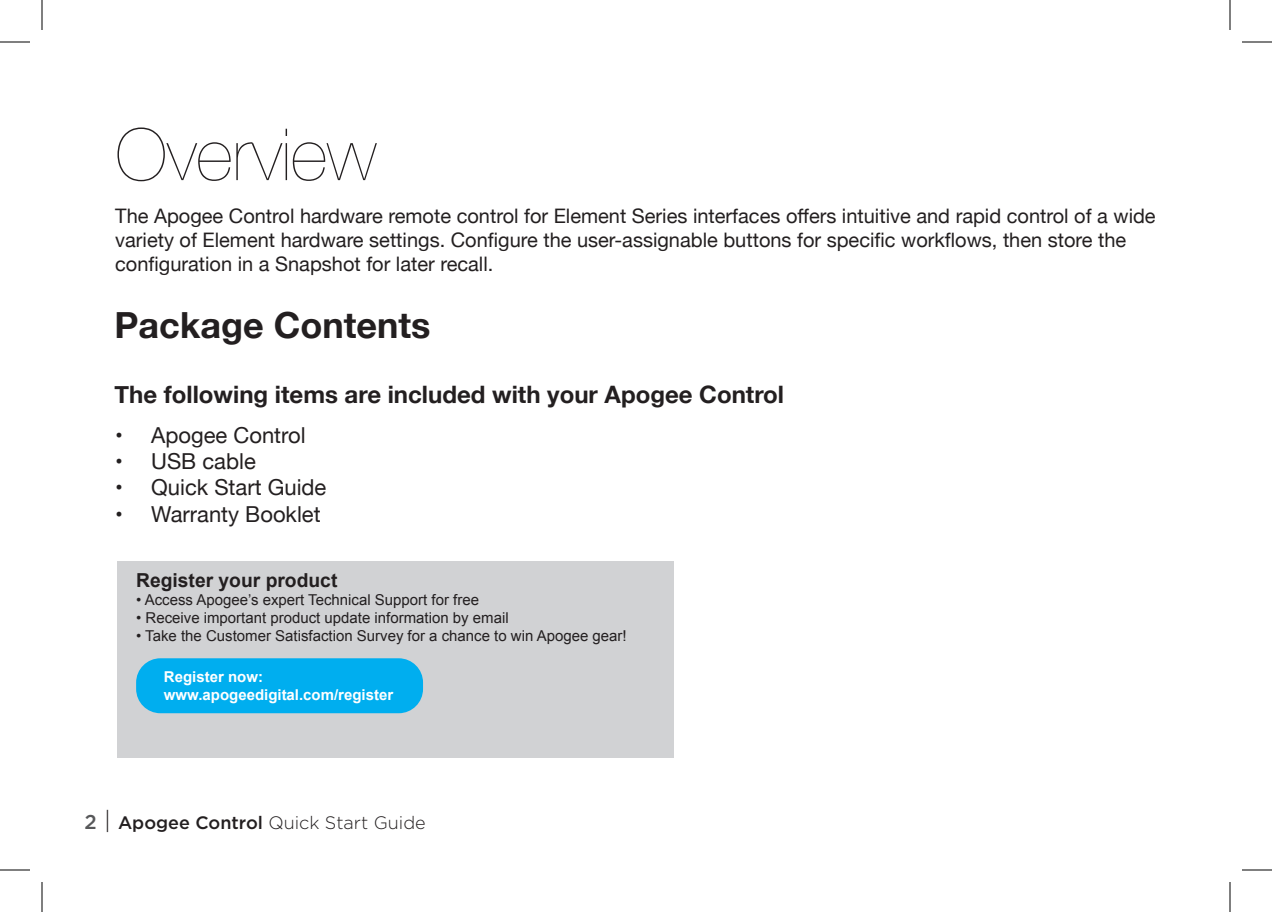
<style>
.page{position:relative;width:1272px;height:912px;background:#fff}
.page>*{position:absolute;margin:0;border:0;box-sizing:border-box;transform-origin:0 0}
.t1{font:200 72px "Helvetica Neue";color:#231f20}
.t2{font:700 36px "Helvetica Neue";color:#231f20}
.t3{font:700 24px "Helvetica Neue";color:#231f20}
.t4{font:22px "Helvetica Neue";color:#231f20}
.t5{font:20px/24px "Helvetica Neue";color:#231f20}
.t6{font:700 19.2px "Arial";color:#231f20}
.t7{font:300 18px "Gotham";color:#231f20}
.t8{font:15px "Arial";color:#231f20}
.t9{font:700 15px/18px "Arial";color:#fff}
.s1{font-weight:500;font-size:20px;color:#57585a}
.s2{font-size:24px}
.s3{font-weight:500}
</style>
<div class="page">
<div style="left:117px;top:561px;width:557px;height:196px;background:#d1d2d4"></div>
<div style="left:136px;top:658px;width:287px;height:55px;background:#00aeef;border-radius:24px"></div>
<hr style="left:0;top:42px;width:30px;height:1px;background:#000">
<hr style="left:1242px;top:42px;width:30px;height:1px;background:#000">
<hr style="left:0;top:870px;width:30px;height:1px;background:#000">
<hr style="left:1242px;top:870px;width:30px;height:1px;background:#000">
<hr style="left:42px;top:0;width:1px;height:30px;background:#000">
<hr style="left:42px;top:882px;width:1px;height:30px;background:#000">
<hr style="left:1230px;top:0;width:1px;height:30px;background:#000">
<hr style="left:1230px;top:882px;width:1px;height:30px;background:#000">
<h1 class="t1" style="left:115px;top:99px;width:263px">Overview</h1>
<p class="t5" style="left:115px;top:205px;width:1042px">The Apogee Control hardware remote control for Element Series interfaces offers intuitive and rapid control of a wide variety of Element hardware settings. Configure the user-assignable buttons for specific workflows, then store the configuration in a Snapshot for later recall.</p>
<h2 class="t2" style="left:115px;top:297px;width:318px">Package Contents</h2>
<p class="t3" style="left:115px;top:376px;width:671px">The following items are included with your Apogee Control</p>
<p class="t4" style="left:115px;top:419px;width:192px">• Apogee Control</p>
<p class="t4" style="left:115px;top:445px;width:142px">• USB cable</p>
<p class="t4" style="left:115px;top:472px;width:213px">• Quick Start Guide</p>
<p class="t4" style="left:115px;top:498px;width:207px">• Warranty Booklet</p>
<p class="t6" style="left:136px;top:568px;width:203px">Register your product</p>
<p class="t8" style="left:136px;top:590px;width:344px">• Access Apogee’s expert Technical Support for free</p>
<p class="t8" style="left:136px;top:608px;width:374px">• Receive important product update information by email</p>
<p class="t8" style="left:136px;top:626px;width:492px">• Take the Customer Satisfaction Survey for a chance to win Apogee gear!</p>
<p class="t9" style="left:164px;top:668px;width:231px">Register now: www.apogeedigital.com/register</p>
<p class="t7" style="left:85px;top:812px;width:343px"><span class="s1">2</span> <span class="s2">|</span> <span class="s3">Apogee Control</span> Quick Start Guide</p>
</div>
